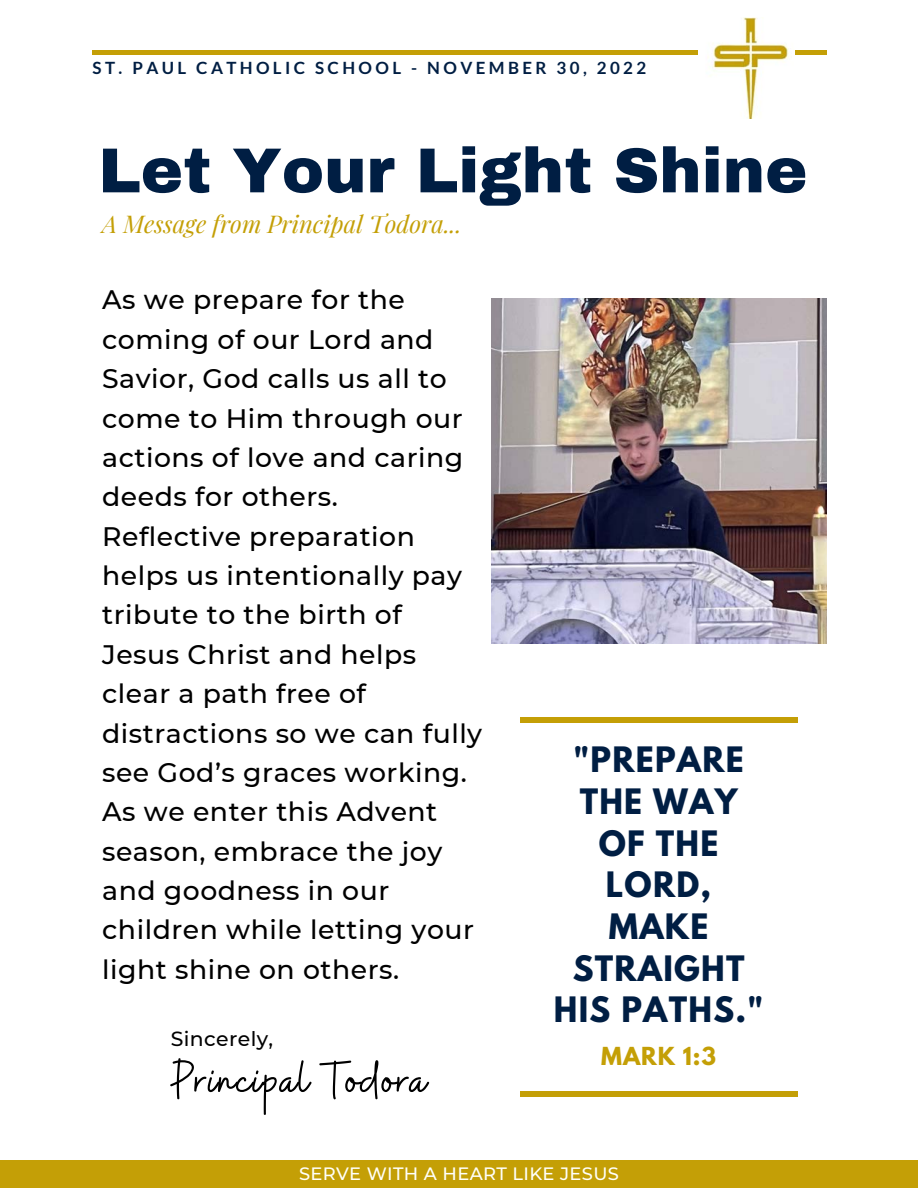
<style>
.page{position:relative;width:918px;height:1188px;background:#fff}
.page>*{position:absolute;margin:0;border:0;box-sizing:border-box;transform-origin:0 0}
.t1{font:900 63.45px "Archivo";color:#001e43}
.t2{font:54.3px "Buffalo";letter-spacing:.02em;color:#000}
.t3{font:700 31.05px/41.7px "League Spartan";letter-spacing:.04em;color:#001e43;text-align:center}
.t4{font:500 26.7px/39.3px "Montserrat";letter-spacing:.02em;color:#000}
.t5{font:italic 24px "Playfair Display";color:#c49f06}
.t6{font:700 22.05px "League Spartan";color:#c49f06}
.t7{font:500 20.4px "Montserrat";letter-spacing:.02em;color:#000}
.t8{font:500 17.85px "Montserrat";letter-spacing:.02em;color:#fffff9}
.t9{font:700 16.95px "Lato";letter-spacing:.2em;color:#001e43}
</style>
<div class="page">
<div style="left:0;top:1161px;width:918px;height:27px;background:#c49f06"></div>
<div style="left:92px;top:50px;width:734px;height:5px;background:#c49f06"></div>
<img style="left:698px;top:17px;width:97px;height:101px">
<img style="left:491px;top:299px;width:335px;height:344px">
<div style="left:520px;top:717px;width:278px;height:5px;background:#c49f06"></div>
<div style="left:520px;top:1091px;width:278px;height:6px;background:#c49f06"></div>
<p class="t9" style="left:93px;top:58px;width:555px">ST. PAUL CATHOLIC SCHOOL - NOVEMBER 30, 2022</p>
<h1 class="t1" style="left:98px;top:137px;width:711px">Let Your Light Shine</h1>
<p class="t5" style="left:102px;top:207px;width:361px">A Message from Principal Todora...</p>
<p class="t4" style="left:102px;top:280px;width:382px">As we prepare for the coming of our Lord and<br>Savior, God calls us all to come to Him through our actions of love and caring deeds for others.<br>Reflective preparation helps us intentionally pay tribute to the birth of<br>Jesus Christ and helps clear a path free of distractions so we can fully see God’s graces working.<br>As we enter this Advent season, embrace the joy and goodness in our children while letting your light shine on others.</p>
<p class="t7" style="left:171px;top:1026px;width:104px">Sincerely,</p>
<h2 class="t2" style="left:171px;top:1045px;width:257px">Principal Todora</h2>
<p class="t3" style="left:554px;top:743px;width:211px">"PREPARE<br>THE WAY<br>OF THE<br>LORD,<br>MAKE<br>STRAIGHT<br>HIS PATHS."</p>
<p class="t6" style="left:601px;top:1046px;width:116px">MARK 1:3</p>
<p class="t8" style="left:299px;top:1163px;width:321px">SERVE WITH A HEART LIKE JESUS</p>
</div>
